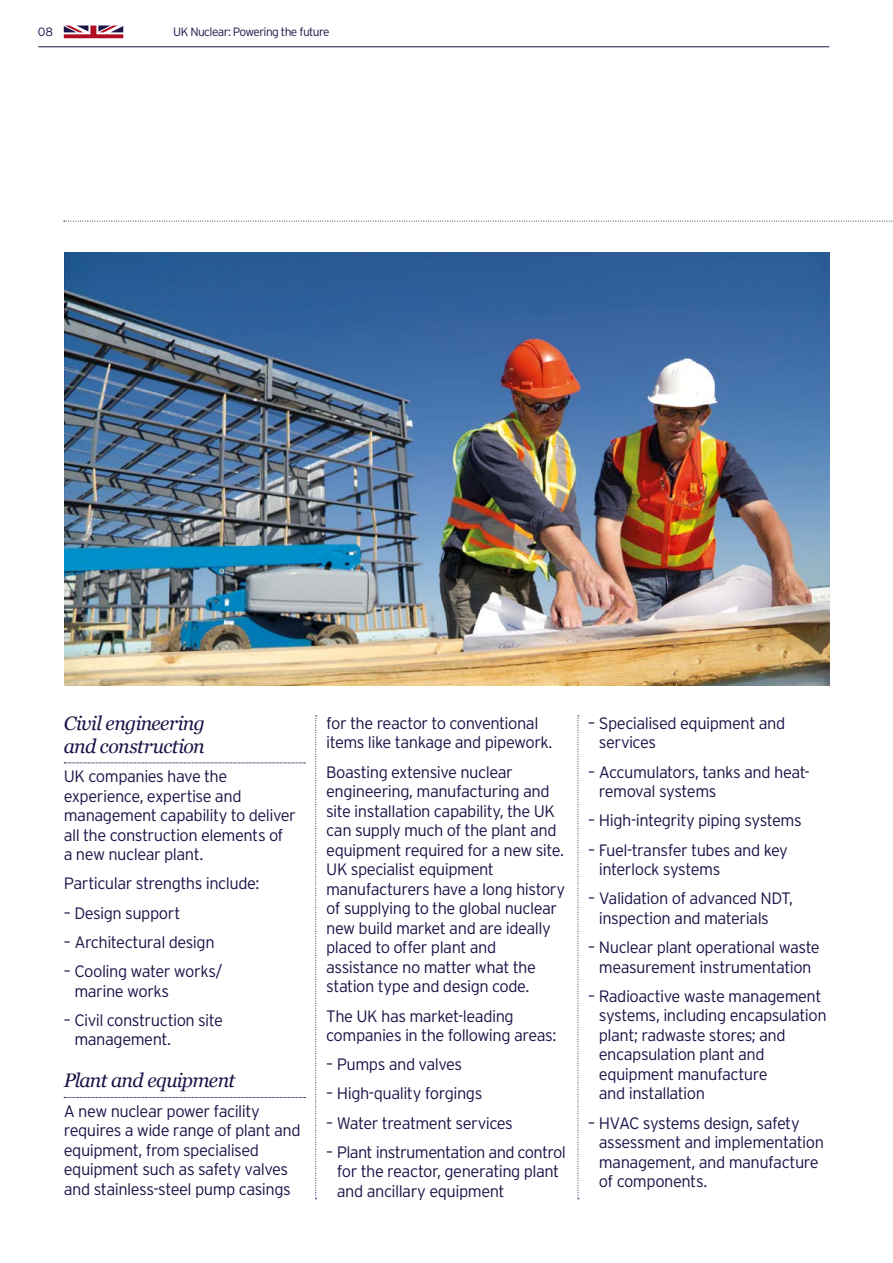
<style>
.page{position:relative;width:893px;height:1263px;background:#fff}
.page>*{position:absolute;margin:0;border:0;box-sizing:border-box;transform-origin:0 0}
.Subhead_1_13pt{font:italic 19.5px/22.5px "Georgia";letter-spacing:-.035em;color:#1e1348}
.Body_Text_11_13pt{font:300 16.5px/19.5px "Interstate";letter-spacing:-.03em;color:#1e1348}
.t1{font:300 12px "Interstate";letter-spacing:-.05em;color:#1e1348}
</style>
<div class="page">
<svg style="left:315px;top:716px;width:2px;height:483px"></svg>
<svg style="left:578px;top:716px;width:1px;height:483px"></svg>
<svg style="left:64px;top:221px;width:829px;height:1px"></svg>
<img style="left:64px;top:252px;width:765px;height:434px">
<svg style="left:64px;top:762px;width:241px;height:1px"></svg>
<svg style="left:64px;top:1097px;width:241px;height:1px"></svg>
<svg style="left:64px;top:26px;width:59px;height:12px"></svg>
<hr style="left:38px;top:47px;width:791px;height:1px;background:#1e1348">
<p class="t1" style="left:38px;top:26px;width:17px">08</p>
<p class="t1" style="left:173px;top:26px;width:158px">UK Nuclear: Powering the future</p>
<p class="Subhead_1_13pt" style="left:64px;top:711px;width:143px">Civil engineering and construction</p>
<p class="Body_Text_11_13pt" style="left:64px;top:766px;width:234px">UK companies have the experience, expertise and management capability to deliver all the construction elements of a new nuclear plant.</p>
<p class="Body_Text_11_13pt" style="left:64px;top:874px;width:197px">Particular strengths include:</p>
<p class="Body_Text_11_13pt" style="left:64px;top:903px;width:118px">– Design support</p>
<p class="Body_Text_11_13pt" style="left:64px;top:932px;width:152px">– Architectural design</p>
<p class="Body_Text_11_13pt" style="left:74px;top:961px;width:149px;text-indent:-11px">– Cooling water works/ marine works</p>
<p class="Body_Text_11_13pt" style="left:74px;top:1010px;width:150px;text-indent:-11px">– Civil construction site management.</p>
<p class="Subhead_1_13pt" style="left:64px;top:1068px;width:173px">Plant and equipment</p>
<p class="Body_Text_11_13pt" style="left:64px;top:1101px;width:238px">A new nuclear power facility requires a wide range of plant and equipment, from specialised equipment such as safety valves and stainless-steel pump casings</p>
<p class="Body_Text_11_13pt" style="left:326px;top:713px;width:228px">for the reactor to conventional items like tankage and pipework.</p>
<p class="Body_Text_11_13pt" style="left:326px;top:762px;width:241px">Boasting extensive nuclear engineering, manufacturing and site installation capability, the UK can supply much of the plant and equipment required for a new site.<br>UK specialist equipment manufacturers have a long history of supplying to the global nuclear new build market and are ideally placed to offer plant and assistance no matter what the station type and design code.</p>
<p class="Body_Text_11_13pt" style="left:326px;top:1006px;width:232px">The UK has market-leading companies in the following areas:</p>
<p class="Body_Text_11_13pt" style="left:326px;top:1054px;width:138px">– Pumps and valves</p>
<p class="Body_Text_11_13pt" style="left:326px;top:1084px;width:158px">– High-quality forgings</p>
<p class="Body_Text_11_13pt" style="left:326px;top:1113px;width:188px">– Water treatment services</p>
<p class="Body_Text_11_13pt" style="left:337px;top:1142px;width:231px;text-indent:-11px">– Plant instrumentation and control for the reactor, generating plant and ancillary equipment</p>
<p class="Body_Text_11_13pt" style="left:599px;top:713px;width:188px;text-indent:-11px">– Specialised equipment and services</p>
<p class="Body_Text_11_13pt" style="left:599px;top:762px;width:212px;text-indent:-11px">– Accumulators, tanks and heat&shy;removal systems</p>
<p class="Body_Text_11_13pt" style="left:588px;top:811px;width:215px">– High-integrity piping systems</p>
<p class="Body_Text_11_13pt" style="left:599px;top:840px;width:191px;text-indent:-11px">– Fuel-transfer tubes and key interlock systems</p>
<p class="Body_Text_11_13pt" style="left:599px;top:889px;width:196px;text-indent:-11px">– Validation of advanced NDT, inspection and materials</p>
<p class="Body_Text_11_13pt" style="left:588px;top:937px;width:233px;text-align:center">– Nuclear plant operational waste measurement instrumentation</p>
<p class="Body_Text_11_13pt" style="left:599px;top:986px;width:229px;text-indent:-11px">– Radioactive waste management systems, including encapsulation plant; radwaste stores; and encapsulation plant and equipment manufacture<br>and installation</p>
<p class="Body_Text_11_13pt" style="left:599px;top:1113px;width:227px;text-indent:-11px">– HVAC systems design, safety assessment and implementation management, and manufacture of components.</p>
</div>
